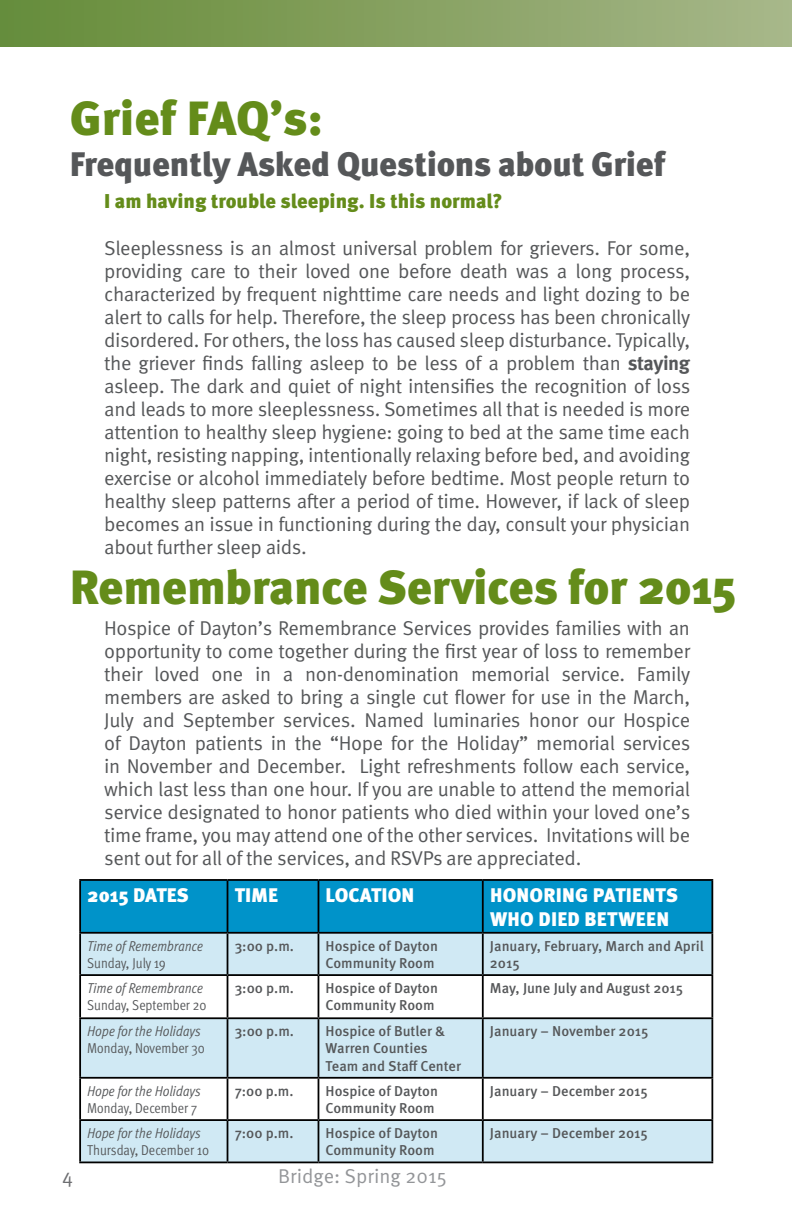
<style>
.page{position:relative;width:792px;height:1224px;background:#fff}
.page>*{position:absolute;margin:0;border:0;box-sizing:border-box;transform-origin:0 0}
.t1{font:900 48px "Meta OT";letter-spacing:-.01em;color:#648c1a}
.t2{font:900 34px "Meta OT";letter-spacing:-.01em;color:#555759}
.t3{font:20px/23px "Meta OT Norm";letter-spacing:-.02em;color:#555759;text-align:justify}
.t4{font:900 20px "Meta OT";color:#648c1a}
.t5{font:20px "Meta OT Norm";color:#939598}
.t6{font:20px "Meta OT Norm";color:#6d6e71}
.t7{font:900 19.6px/23.6px "Meta OT";letter-spacing:.01em;color:#fff}
.t8{font:900 19.6px "Meta OT";letter-spacing:-.01em;color:#fff}
.t9{font:500 14.4px/17.2px "Meta OT";color:#555759}
.t10{font:14.4px "Meta OT Cond Norm Ita";color:#555759}
.t11{font:14.4px "Meta OT Cond Norm";color:#555759}
.s1{font-family:"Meta OT";font-weight:700}
</style>
<div class="page">
<div style="left:0;top:0;width:792px;height:46px;background:linear-gradient(to right,#658c38,#a7b689)"></div>
<div style="left:81px;top:881px;width:630px;height:51px;background:#0093c9"></div>
<svg style="left:81px;top:934px;width:630px;height:228px;fill:#d0e9f4"></svg>
<hr style="left:79px;top:879px;width:149px;height:2px;background:#000">
<hr style="left:79px;top:881px;width:2px;height:51px;background:#000">
<hr style="left:228px;top:879px;width:90px;height:2px;background:#000">
<hr style="left:227px;top:881px;width:1px;height:51px;background:#000">
<hr style="left:318px;top:879px;width:165px;height:2px;background:#000">
<hr style="left:318px;top:881px;width:1px;height:51px;background:#000">
<hr style="left:483px;top:879px;width:230px;height:2px;background:#000">
<hr style="left:482px;top:881px;width:2px;height:51px;background:#000">
<hr style="left:711px;top:881px;width:2px;height:51px;background:#000">
<hr style="left:79px;top:932px;width:149px;height:2px;background:#000">
<hr style="left:79px;top:934px;width:2px;height:40px;background:#000">
<hr style="left:228px;top:932px;width:90px;height:2px;background:#000">
<hr style="left:227px;top:934px;width:1px;height:40px;background:#000">
<hr style="left:318px;top:932px;width:165px;height:2px;background:#000">
<hr style="left:318px;top:934px;width:1px;height:40px;background:#000">
<hr style="left:483px;top:932px;width:230px;height:2px;background:#000">
<hr style="left:482px;top:934px;width:2px;height:40px;background:#000">
<hr style="left:711px;top:934px;width:2px;height:40px;background:#000">
<hr style="left:79px;top:974px;width:149px;height:2px;background:#000">
<hr style="left:79px;top:976px;width:2px;height:41px;background:#000">
<hr style="left:228px;top:974px;width:90px;height:2px;background:#000">
<hr style="left:227px;top:976px;width:1px;height:41px;background:#000">
<hr style="left:318px;top:974px;width:165px;height:2px;background:#000">
<hr style="left:318px;top:976px;width:1px;height:41px;background:#000">
<hr style="left:483px;top:974px;width:230px;height:2px;background:#000">
<hr style="left:482px;top:976px;width:2px;height:41px;background:#000">
<hr style="left:711px;top:976px;width:2px;height:41px;background:#000">
<hr style="left:79px;top:1017px;width:149px;height:2px;background:#000">
<hr style="left:79px;top:1019px;width:2px;height:58px;background:#000">
<hr style="left:228px;top:1017px;width:90px;height:2px;background:#000">
<hr style="left:227px;top:1019px;width:1px;height:58px;background:#000">
<hr style="left:318px;top:1017px;width:165px;height:2px;background:#000">
<hr style="left:318px;top:1019px;width:1px;height:58px;background:#000">
<hr style="left:483px;top:1017px;width:230px;height:2px;background:#000">
<hr style="left:482px;top:1019px;width:2px;height:58px;background:#000">
<hr style="left:711px;top:1019px;width:2px;height:58px;background:#000">
<hr style="left:79px;top:1077px;width:149px;height:2px;background:#000">
<hr style="left:79px;top:1079px;width:2px;height:40px;background:#000">
<hr style="left:228px;top:1077px;width:90px;height:2px;background:#000">
<hr style="left:227px;top:1079px;width:1px;height:40px;background:#000">
<hr style="left:318px;top:1077px;width:165px;height:2px;background:#000">
<hr style="left:318px;top:1079px;width:1px;height:40px;background:#000">
<hr style="left:483px;top:1077px;width:230px;height:2px;background:#000">
<hr style="left:482px;top:1079px;width:2px;height:40px;background:#000">
<hr style="left:711px;top:1079px;width:2px;height:40px;background:#000">
<hr style="left:79px;top:1119px;width:149px;height:2px;background:#000">
<hr style="left:79px;top:1121px;width:2px;height:41px;background:#000">
<hr style="left:228px;top:1119px;width:90px;height:2px;background:#000">
<hr style="left:227px;top:1121px;width:1px;height:41px;background:#000">
<hr style="left:318px;top:1119px;width:165px;height:2px;background:#000">
<hr style="left:318px;top:1121px;width:1px;height:41px;background:#000">
<hr style="left:483px;top:1119px;width:230px;height:2px;background:#000">
<hr style="left:482px;top:1121px;width:2px;height:41px;background:#000">
<hr style="left:711px;top:1121px;width:2px;height:41px;background:#000">
<hr style="left:79px;top:1162px;width:149px;height:1px;background:#000">
<hr style="left:228px;top:1162px;width:90px;height:1px;background:#000">
<hr style="left:318px;top:1162px;width:165px;height:1px;background:#000">
<hr style="left:483px;top:1162px;width:230px;height:1px;background:#000">
<h1 class="t1" style="left:70px;top:89px;width:255px">Grief FAQ’s:</h1>
<h2 class="t2" style="left:70px;top:144px;width:597px">Frequently Asked Questions about Grief</h2>
<p class="t4" style="left:104px;top:189px;width:400px">I am having trouble sleeping. Is this normal?</p>
<p class="t3" style="left:104px;top:237px;width:588px">Sleeplessness is an almost universal problem for grievers. For some, providing care to their loved one before death was a long process, characterized by frequent nighttime care needs and light dozing to be alert to calls for help. Therefore, the sleep process has been chronically disordered. For others, the loss has caused sleep disturbance. Typically, the griever finds falling asleep to be less of a problem than <span class="s1">staying </span>asleep. The dark and quiet of night intensifies the recognition of loss and leads to more sleeplessness. Sometimes all that is needed is more attention to healthy sleep hygiene: going to bed at the same time each night, resisting napping, intentionally relaxing before bed, and avoiding exercise or alcohol immediately before bedtime. Most people return to healthy sleep patterns after a period of time. However, if lack of sleep becomes an issue in functioning during the day, consult your physician about further sleep aids.</p>
<h1 class="t1" style="left:70px;top:559px;width:669px">Remembrance Services for 2015</h1>
<p class="t3" style="left:104px;top:616px;width:588px">Hospice of Dayton’s Remembrance Services provides families with an opportunity to come together during the first year of loss to remember their loved one in a non-denomination memorial service. Family members are asked to bring a single cut flower for use in the March, July and September services. Named luminaries honor our Hospice of Dayton patients in the “Hope for the Holiday” memorial services in November and December. Light refreshments follow each service, which last less than one hour. If you are unable to attend the memorial service designated to honor patients who died within your loved one’s time frame, you may attend one of the other services. Invitations will be sent out for all of the services, and RSVPs are appreciated.</p>
<p class="t8" style="left:87px;top:883px;width:103px">2015 DATES</p>
<p class="t7" style="left:235px;top:884px;width:45px">TIME</p>
<p class="t7" style="left:326px;top:884px;width:90px">LOCATION</p>
<p class="t7" style="left:490px;top:884px;width:190px">HONORING PATIENTS<br>WHO DIED BETWEEN</p>
<p class="t10" style="left:87px;top:937px;width:117px">Time of Remembrance</p>
<p class="t11" style="left:87px;top:954px;width:80px">Sunday, July 19</p>
<p class="t9" style="left:235px;top:937px;width:61px">3:00 p.m.</p>
<p class="t9" style="left:326px;top:937px;width:114px">Hospice of Dayton<br>Community Room</p>
<p class="t9" style="left:490px;top:937px;width:215px">January, February, March and April<br>2015</p>
<p class="t10" style="left:87px;top:979px;width:117px">Time of Remembrance</p>
<p class="t11" style="left:87px;top:996px;width:121px">Sunday, September 20</p>
<p class="t9" style="left:235px;top:980px;width:61px">3:00 p.m.</p>
<p class="t9" style="left:326px;top:980px;width:114px">Hospice of Dayton<br>Community Room</p>
<p class="t9" style="left:490px;top:980px;width:195px">May, June July and August 2015</p>
<p class="t10" style="left:87px;top:1022px;width:115px">Hope for the Holidays</p>
<p class="t11" style="left:87px;top:1039px;width:119px">Monday, November 30</p>
<p class="t9" style="left:235px;top:1023px;width:61px">3:00 p.m.</p>
<p class="t9" style="left:326px;top:1023px;width:137px">Hospice of Butler &amp;<br>Warren Counties<br>Team and Staff Center</p>
<p class="t9" style="left:490px;top:1023px;width:160px">January – November 2015</p>
<p class="t10" style="left:87px;top:1082px;width:115px">Hope for the Holidays</p>
<p class="t11" style="left:87px;top:1099px;width:112px">Monday, December 7</p>
<p class="t9" style="left:235px;top:1082px;width:61px">7:00 p.m.</p>
<p class="t9" style="left:326px;top:1082px;width:114px">Hospice of Dayton<br>Community Room</p>
<p class="t9" style="left:490px;top:1082px;width:159px">January – December 2015</p>
<p class="t10" style="left:87px;top:1124px;width:115px">Hope for the Holidays</p>
<p class="t11" style="left:87px;top:1141px;width:123px">Thursday, December 10</p>
<p class="t9" style="left:235px;top:1125px;width:61px">7:00 p.m.</p>
<p class="t9" style="left:326px;top:1125px;width:114px">Hospice of Dayton<br>Community Room</p>
<p class="t9" style="left:490px;top:1125px;width:159px">January – December 2015</p>
<p class="t6" style="left:62px;top:1164px;width:12px">4</p>
<p class="t5" style="left:278px;top:1164px;width:170px">Bridge: Spring 2015</p>
</div>
